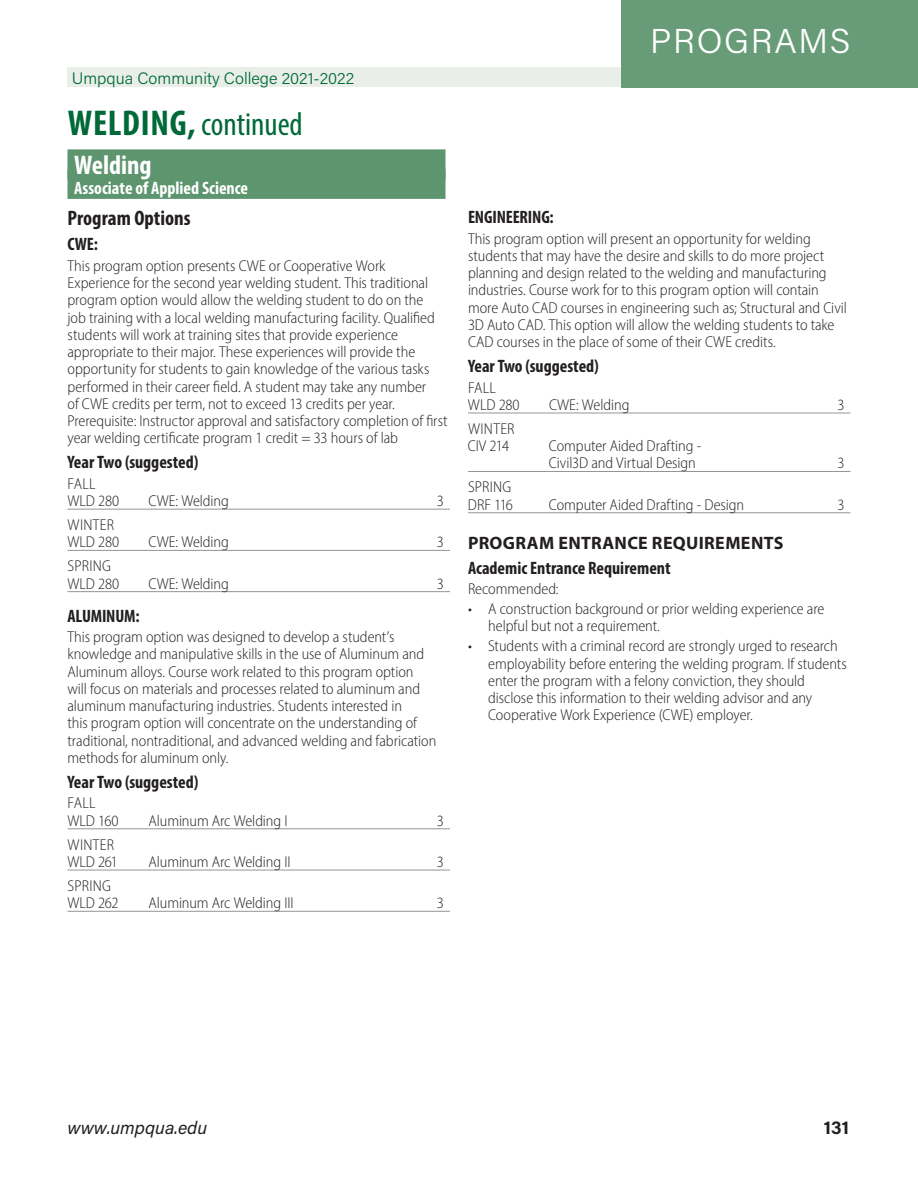
<style>
.page{position:relative;width:918px;height:1188px;background:#fff}
.page>*{position:absolute;margin:0;border:0;box-sizing:border-box;transform-origin:0 0}
.t1{font:300 34.5px "Acumin Pro";letter-spacing:.05em;color:#fff}
.t2{font:condensed 33px "Myriad Pro";color:#006937}
.t3{font:700 condensed 27px "Myriad Pro";color:#fff}
.t4{font:700 condensed 21px "Myriad Pro";color:#231f20}
.t5{font:700 condensed 18px "Myriad Pro";color:#231f20}
.t6{font:700 18px "Myriad Pro";letter-spacing:.02em;color:#231f20}
.t7{font:700 condensed 18px "Myriad Pro";color:#fff}
.t8{font:italic 18px "Acumin Pro";color:#231f20}
.t9{font:700 18px "Acumin Pro";color:#231f20}
.t10{font:300 16.5px "Acumin Pro";color:#006937}
.t11{font:300 semi-condensed 15.75px/17.2px "Myriad Pro";color:#231f20}
.s1{font-weight:700;font-size:36px}
</style>
<div class="page">
<div style="left:68px;top:68px;width:783px;height:19px;background:#e9efe8"></div>
<div style="left:621px;top:0;width:297px;height:87px;background:#689c78"></div>
<div style="left:68px;top:149px;width:378px;height:30px;background:#5d956f"></div>
<div style="left:68px;top:169px;width:378px;height:30px;background:#5d956f"></div>
<hr style="left:68px;top:509px;width:382px;height:1px;background:#939598">
<hr style="left:68px;top:550px;width:382px;height:1px;background:#939598">
<hr style="left:68px;top:591px;width:382px;height:1px;background:#939598">
<hr style="left:68px;top:828px;width:382px;height:1px;background:#939598">
<hr style="left:68px;top:870px;width:382px;height:1px;background:#939598">
<hr style="left:68px;top:911px;width:382px;height:1px;background:#939598">
<hr style="left:468px;top:413px;width:383px;height:1px;background:#939598">
<hr style="left:468px;top:471px;width:383px;height:1px;background:#939598">
<hr style="left:468px;top:512px;width:383px;height:1px;background:#939598">
<p class="t10" style="left:72px;top:69px;width:284px">Umpqua Community College 2021-2022</p>
<h2 class="t2" style="left:68px;top:111px;width:236px"><span class="s1">WELDING,</span> continued</h2>
<h3 class="t3" style="left:74px;top:155px;width:79px">Welding</h3>
<p class="t7" style="left:74px;top:181px;width:175px">Associate of Applied Science</p>
<h3 class="t4" style="left:68px;top:210px;width:125px">Program Options</h3>
<p class="t5" style="left:68px;top:237px;width:32px">CWE:</p>
<p class="t11" style="left:68px;top:258px;width:382px">This program option presents CWE or Cooperative Work Experience for the second year welding student. This traditional program option would allow the welding student to do on the<br>job training with a local welding manufacturing facility. Qualified students will work at training sites that provide experience appropriate to their major. These experiences will provide the opportunity for students to gain knowledge of the various tasks performed in their career field. A student may take any number<br>of CWE credits per term, not to exceed 13 credits per year.<br>Prerequisite: Instructor approval and satisfactory completion of first year welding certificate program 1 credit = 33 hours of lab</p>
<p class="t5" style="left:68px;top:455px;width:132px">Year Two (suggested)</p>
<p class="t11" style="left:67px;top:476px;width:53px">FALL<br>WLD 280</p>
<p class="t11" style="left:149px;top:493px;width:82px">CWE: Welding</p>
<p class="t11" style="left:437px;top:493px;width:9px">3</p>
<p class="t11" style="left:67px;top:517px;width:53px">WINTER<br>WLD 280</p>
<p class="t11" style="left:67px;top:558px;width:53px">SPRING<br>WLD 280</p>
<p class="t11" style="left:149px;top:534px;width:82px">CWE: Welding</p>
<p class="t11" style="left:437px;top:534px;width:9px">3</p>
<p class="t11" style="left:149px;top:576px;width:82px">CWE: Welding</p>
<p class="t11" style="left:437px;top:576px;width:9px">3</p>
<p class="t5" style="left:68px;top:609px;width:74px">ALUMINUM:</p>
<p class="t11" style="left:68px;top:629px;width:370px">This program option was designed to develop a student’s knowledge and manipulative skills in the use of Aluminum and Aluminum alloys. Course work related to this program option will focus on materials and processes related to aluminum and aluminum manufacturing industries. Students interested in<br>this program option will concentrate on the understanding of traditional, nontraditional, and advanced welding and fabrication methods for aluminum only.</p>
<p class="t5" style="left:68px;top:775px;width:132px">Year Two (suggested)</p>
<p class="t11" style="left:67px;top:796px;width:53px">FALL<br>WLD 160</p>
<p class="t11" style="left:148px;top:813px;width:141px">Aluminum Arc Welding I</p>
<p class="t11" style="left:437px;top:813px;width:9px">3</p>
<p class="t11" style="left:67px;top:837px;width:52px">WINTER<br>WLD 261</p>
<p class="t11" style="left:67px;top:878px;width:53px">SPRING<br>WLD 262</p>
<p class="t11" style="left:148px;top:854px;width:144px">Aluminum Arc Welding II</p>
<p class="t11" style="left:437px;top:854px;width:9px">3</p>
<p class="t11" style="left:148px;top:895px;width:147px">Aluminum Arc Welding III</p>
<p class="t11" style="left:437px;top:895px;width:9px">3</p>
<h1 class="t1" style="left:650px;top:21px;width:202px">PROGRAMS</h1>
<p class="t5" style="left:468px;top:210px;width:87px">ENGINEERING:</p>
<p class="t11" style="left:468px;top:231px;width:380px">This program option will present an opportunity for welding students that may have the desire and skills to do more project planning and design related to the welding and manufacturing industries. Course work for to this program option will contain more Auto CAD courses in engineering such as; Structural and Civil 3D Auto CAD. This option will allow the welding students to take CAD courses in the place of some of their CWE credits.</p>
<p class="t5" style="left:468px;top:359px;width:132px">Year Two (suggested)</p>
<p class="t11" style="left:468px;top:380px;width:53px">FALL<br>WLD 280</p>
<p class="t11" style="left:549px;top:397px;width:82px">CWE: Welding</p>
<p class="t11" style="left:837px;top:397px;width:9px">3</p>
<p class="t11" style="left:468px;top:421px;width:48px">WINTER<br>CIV 214</p>
<p class="t11" style="left:549px;top:438px;width:154px">Computer Aided Drafting -<br>Civil3D and Virtual Design</p>
<p class="t11" style="left:837px;top:456px;width:9px">3</p>
<p class="t11" style="left:468px;top:480px;width:47px">SPRING<br>DRF 116</p>
<p class="t11" style="left:549px;top:497px;width:197px">Computer Aided Drafting - Design</p>
<p class="t11" style="left:837px;top:497px;width:9px">3</p>
<p class="t6" style="left:468px;top:537px;width:317px">PROGRAM ENTRANCE REQUIREMENTS</p>
<p class="t5" style="left:468px;top:561px;width:204px">Academic Entrance Requirement</p>
<p class="t11" style="left:468px;top:581px;width:92px">Recommended:</p>
<p class="t11" style="left:488px;top:601px;width:338px;text-indent:-20px">• A construction background or prior welding experience are helpful but not a requirement.</p>
<p class="t11" style="left:488px;top:639px;width:360px;text-indent:-20px">• Students with a criminal record are strongly urged to research employability before entering the welding program. If students enter the program with a felony conviction, they should disclose this information to their welding advisor and any Cooperative Work Experience (CWE) employer.</p>
<p class="t8" style="left:68px;top:1117px;width:141px">www.umpqua.edu</p>
<p class="t9" style="left:824px;top:1117px;width:27px">131</p>
</div>
